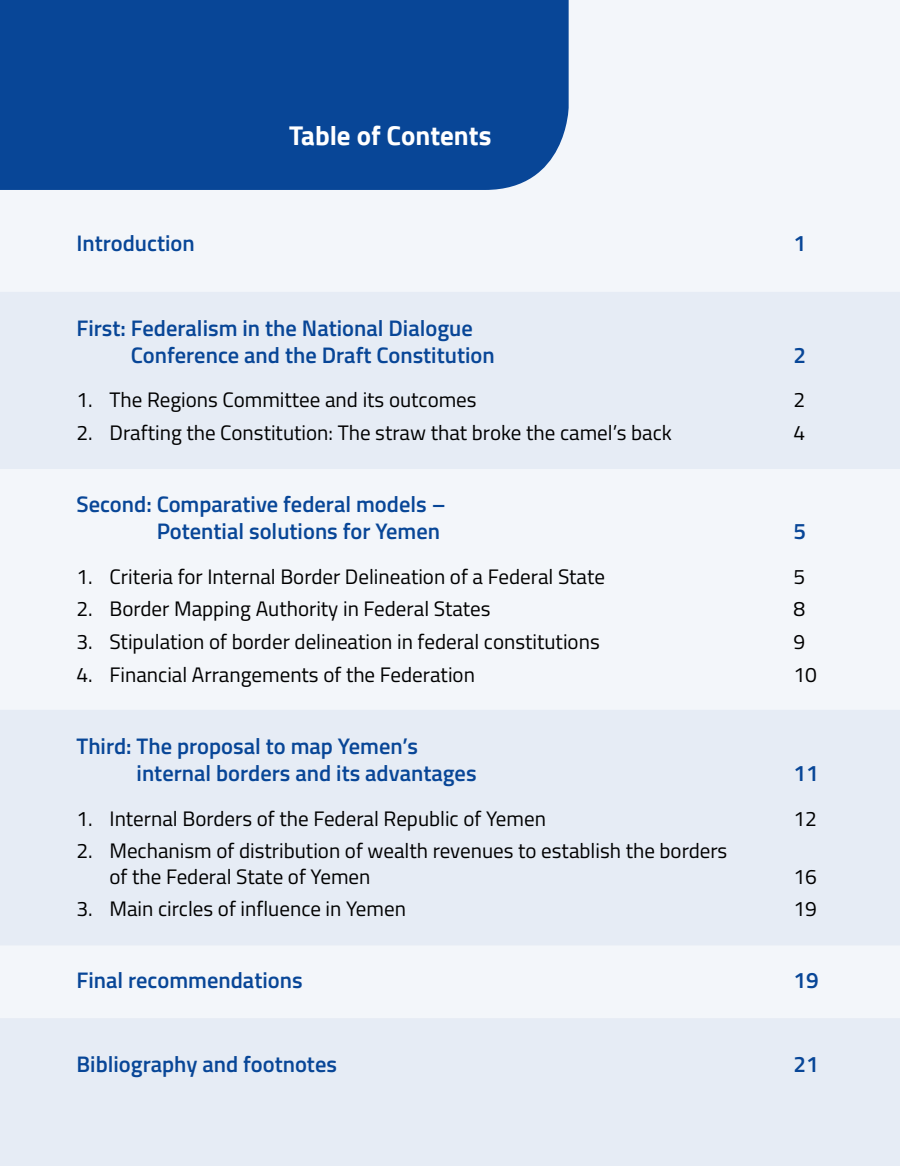
<style>
.page{position:relative;width:900px;height:1166px;background:#f3f6fa}
.page>*{position:absolute;margin:0;border:0;box-sizing:border-box;transform-origin:0 0}
.t1{font:700 27px "Cairo";color:#fff}
.t2{font:600 22.5px "Cairo";color:#084697}
.t3{font:21px "Cairo";color:#000}
</style>
<div class="page">
<div style="left:0;top:710px;width:900px;height:235px;background:#e6ecf5"></div>
<div style="left:0;top:1018px;width:900px;height:148px;background:#e6ecf5"></div>
<div style="left:0;top:292px;width:900px;height:177px;background:#e6ecf5"></div>
<div style="left:0;top:0;width:569px;height:190px;background:#084697"></div>
<p class="t1" style="left:289px;top:120px;width:204px">Table of Contents</p>
<p class="t2" style="left:76px;top:227px;width:120px">Introduction</p>
<p class="t2" style="left:794px;top:227px;width:14px">1</p>
<p class="t2" style="left:76px;top:311px;width:398px">First: Federalism in the National Dialogue</p>
<p class="t2" style="left:131px;top:338px;width:365px">Conference and the Draft Constitution</p>
<p class="t2" style="left:794px;top:338px;width:14px">2</p>
<p class="t3" style="left:76px;top:384px;width:18px">1.</p>
<p class="t3" style="left:109px;top:384px;width:369px">The Regions Committee and its outcomes</p>
<p class="t3" style="left:793px;top:384px;width:13px">2</p>
<p class="t3" style="left:76px;top:417px;width:18px">2.</p>
<p class="t3" style="left:109px;top:417px;width:564px">Drafting the Constitution: The straw that broke the camel s’ back</p>
<p class="t3" style="left:793px;top:417px;width:13px">4</p>
<p class="t2" style="left:76px;top:487px;width:371px">Second: Comparative federal models –</p>
<p class="t2" style="left:157px;top:514px;width:285px">Potential solutions for Yemen</p>
<p class="t2" style="left:794px;top:514px;width:14px">5</p>
<p class="t3" style="left:76px;top:561px;width:18px">1.</p>
<p class="t3" style="left:109px;top:561px;width:497px">Criteria for Internal Border Delineation of a Federal State</p>
<p class="t3" style="left:793px;top:561px;width:13px">5</p>
<p class="t3" style="left:76px;top:593px;width:18px">2.</p>
<p class="t3" style="left:109px;top:593px;width:383px">Border Mapping Authority in Federal States</p>
<p class="t3" style="left:793px;top:593px;width:13px">8</p>
<p class="t3" style="left:76px;top:626px;width:18px">3.</p>
<p class="t3" style="left:109px;top:626px;width:492px">Stipulation of border delineation in federal constitutions</p>
<p class="t3" style="left:793px;top:626px;width:13px">9</p>
<p class="t3" style="left:76px;top:659px;width:18px">4.</p>
<p class="t3" style="left:109px;top:659px;width:367px">Financial Arrangements of the Federation</p>
<p class="t3" style="left:793px;top:659px;width:25px">10</p>
<p class="t2" style="left:76px;top:729px;width:343px">Third: The proposal to map Yemen s’</p>
<p class="t2" style="left:137px;top:756px;width:342px">internal borders and its advantages</p>
<p class="t2" style="left:794px;top:756px;width:27px">11</p>
<p class="t3" style="left:76px;top:803px;width:18px">1.</p>
<p class="t3" style="left:109px;top:803px;width:438px">Internal Borders of the Federal Republic of Yemen</p>
<p class="t3" style="left:793px;top:803px;width:25px">12</p>
<p class="t3" style="left:76px;top:835px;width:18px">2.</p>
<p class="t3" style="left:109px;top:835px;width:619px">Mechanism of distribution of wealth revenues to establish the borders</p>
<p class="t3" style="left:109px;top:860px;width:263px">of the Federal State of Yemen</p>
<p class="t3" style="left:793px;top:860px;width:25px">16</p>
<p class="t3" style="left:76px;top:893px;width:18px">3.</p>
<p class="t3" style="left:109px;top:893px;width:298px">Main circles of influence in Yemen</p>
<p class="t3" style="left:793px;top:893px;width:25px">19</p>
<p class="t2" style="left:76px;top:963px;width:228px">Final recommendations</p>
<p class="t2" style="left:794px;top:963px;width:27px">19</p>
<p class="t2" style="left:76px;top:1047px;width:262px">Bibliography and footnotes</p>
<p class="t2" style="left:794px;top:1047px;width:27px">21</p>
</div>
